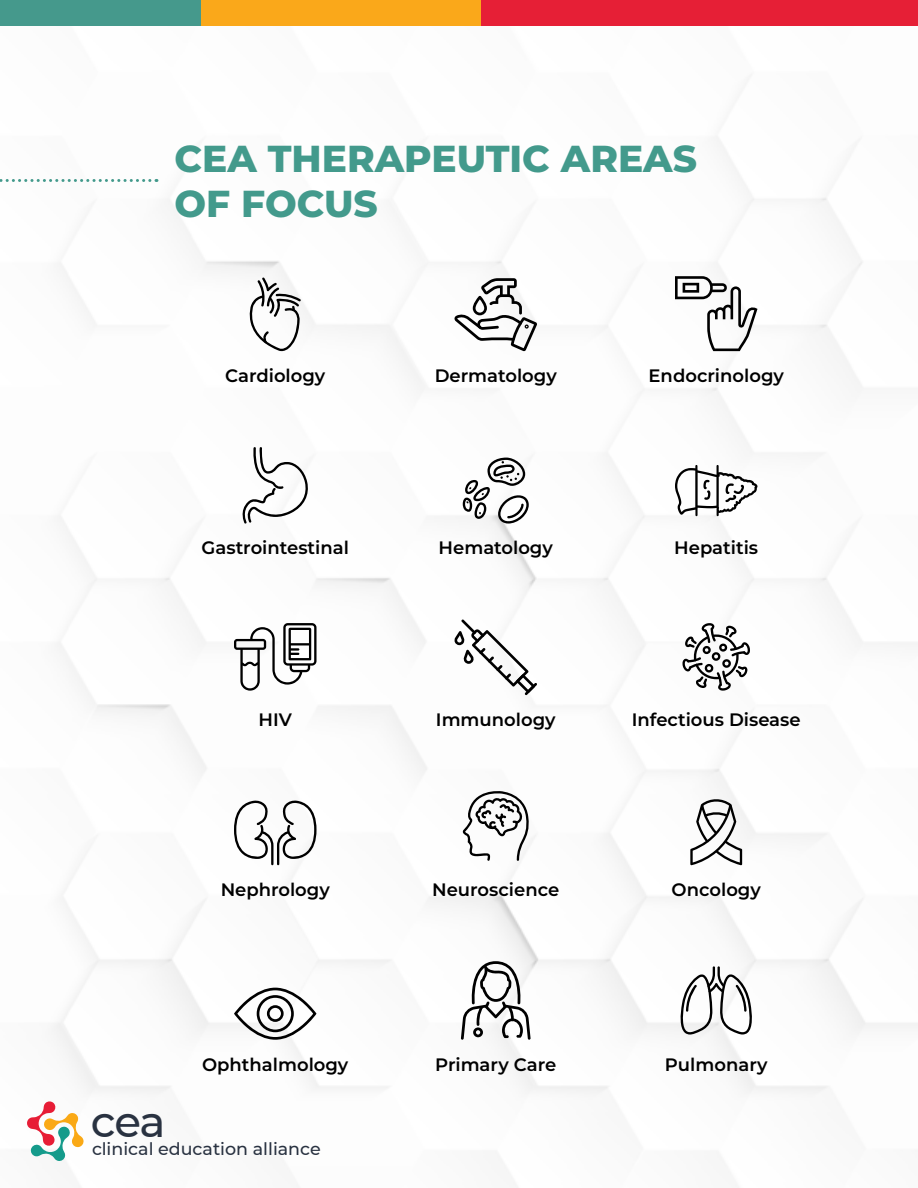
<style>
.page{position:relative;width:918px;height:1188px;background:#fff}
.page>*{position:absolute;margin:0;border:0;box-sizing:border-box;transform-origin:0 0}
.t1{font:500 43.5px "Montserrat";color:#293241}
.t2{font:800 37.5px/45px "Montserrat";color:#439a8c}
.t3{font:600 18px "Montserrat";color:#000}
.t4{font:500 17.4px "Montserrat";color:#293241}
</style>
<div class="page">
<img style="left:52px;top:136px;width:866px;height:958px">
<div style="left:0;top:0;width:918px;height:26px;background:#e61f36"></div>
<div style="left:0;top:0;width:215px;height:26px;background:#45998c"></div>
<div style="left:201px;top:0;width:280px;height:26px;background:#faa81a"></div>
<svg style="left:27px;top:1101px;width:57px;height:60px"></svg>
<svg style="left:0;top:179px;width:150px;height:3px"></svg>
<svg style="left:243px;top:447px;width:65px;height:77px"></svg>
<svg style="left:463px;top:458px;width:66px;height:66px"></svg>
<svg style="left:675px;top:465px;width:82px;height:51px"></svg>
<svg style="left:682px;top:623px;width:68px;height:68px"></svg>
<svg style="left:234px;top:623px;width:82px;height:68px"></svg>
<svg style="left:454px;top:620px;width:83px;height:75px"></svg>
<svg style="left:234px;top:801px;width:82px;height:64px"></svg>
<svg style="left:690px;top:799px;width:52px;height:66px"></svg>
<svg style="left:463px;top:791px;width:66px;height:70px"></svg>
<svg style="left:234px;top:988px;width:82px;height:52px"></svg>
<svg style="left:461px;top:961px;width:70px;height:79px"></svg>
<svg style="left:681px;top:966px;width:71px;height:69px"></svg>
<svg style="left:250px;top:278px;width:51px;height:73px"></svg>
<svg style="left:675px;top:276px;width:82px;height:75px"></svg>
<svg style="left:454px;top:278px;width:83px;height:73px"></svg>
<h2 class="t2" style="left:175px;top:134px;width:524px">CEA THERAPEUTIC AREAS<br>OF FOCUS</h2>
<p class="t3" style="left:225px;top:363px;width:102px">Cardiology</p>
<p class="t3" style="left:435px;top:363px;width:124px">Dermatology</p>
<p class="t3" style="left:649px;top:363px;width:137px">Endocrinology</p>
<p class="t3" style="left:202px;top:535px;width:149px">Gastrointestinal</p>
<p class="t3" style="left:439px;top:535px;width:116px">Hematology</p>
<p class="t3" style="left:674px;top:535px;width:85px">Hepatitis</p>
<p class="t3" style="left:259px;top:707px;width:35px">HIV</p>
<p class="t3" style="left:436px;top:707px;width:121px">Immunology</p>
<p class="t3" style="left:632px;top:707px;width:170px">Infectious Disease</p>
<p class="t3" style="left:221px;top:877px;width:111px">Nephrology</p>
<p class="t3" style="left:432px;top:877px;width:129px">Neuroscience</p>
<p class="t3" style="left:672px;top:877px;width:91px">Oncology</p>
<p class="t3" style="left:202px;top:1051px;width:148px">Ophthalmology</p>
<p class="t3" style="left:435px;top:1051px;width:123px">Primary Care</p>
<p class="t3" style="left:665px;top:1051px;width:104px">Pulmonary</p>
<h1 class="t1" style="left:91px;top:1091px;width:76px">cea</h1>
<p class="t4" style="left:92px;top:1137px;width:230px">clinical education alliance</p>
</div>
